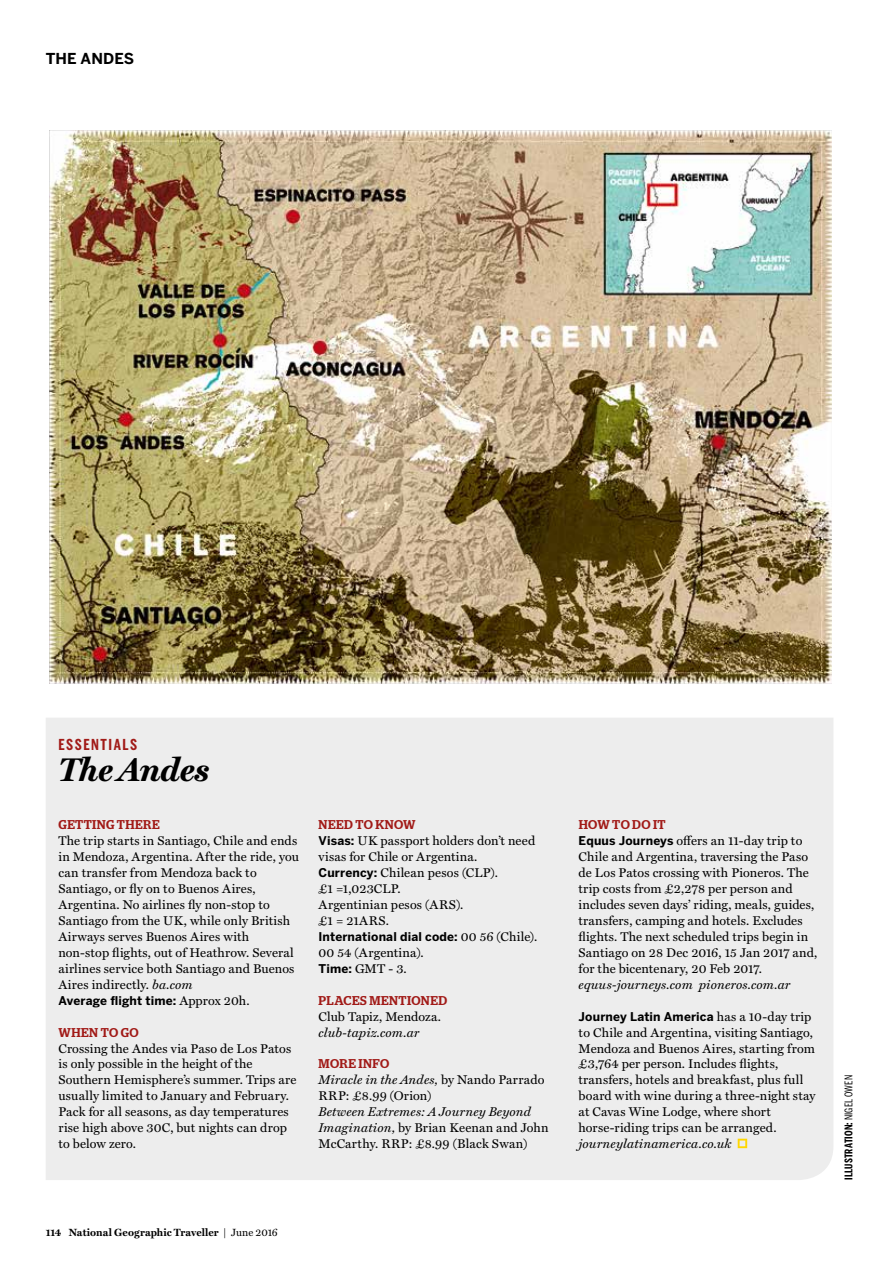
<style>
.page{position:relative;width:893px;height:1263px;background:#fff}
.page>*{position:absolute;margin:0;border:0;box-sizing:border-box;transform-origin:0 0}
.t1{font:italic 700 33px "Miller Text";letter-spacing:-.01em;color:#000}
.t2{font:700 15px "Benton Sans Comp";letter-spacing:.1em;color:#a11a17}
.t3{font:700 15px "Benton Sans";letter-spacing:.005em;color:#000}
.t4{font:12.75px/15.9px "Miller Text";letter-spacing:.01em;color:#000}
.t5{font:italic 12.75px "Miller Text";letter-spacing:.02em;color:#000}
.t6{font:500 12.75px "Stag";letter-spacing:.035em;color:#a11a17}
.t7{font:700 12px "Benton Sans";letter-spacing:.01em;color:#000}
.t8{font:700 10.5px "Miller Text";letter-spacing:.005em;color:#000}
.t9{font:700 10.5px "Benton Sans Comp";letter-spacing:.01em;color:#000}
.s1{font-style:italic}
.s2{font-family:"Miller Text";font-weight:400;font-size:12.75px}
.s3{font-family:"Benton Sans";font-weight:700;font-size:12px}
.s4{font-weight:400}
</style>
<div class="page">
<img style="left:50px;top:130px;width:782px;height:553px">
<div style="left:46px;top:718px;width:787px;height:462px;background:#ededed"></div>
<svg style="left:738px;top:1139px;width:9px;height:9px"></svg>
<p class="t3" style="left:46px;top:49px;width:90px">THE ANDES</p>
<p class="t2" style="left:58px;top:735px;width:80px">ESSENTIALS</p>
<h1 class="t1" style="left:58px;top:751px;width:152px">The Andes</h1>
<p class="t6" style="left:59px;top:817px;width:103px">GETTING THERE</p>
<p class="t4" style="left:58px;top:833px;width:242px">The trip starts in Santiago, Chile and ends in Mendoza, Argentina. After the ride, you can transfer from Mendoza back to Santiago, or fly on to Buenos Aires, Argentina. No airlines fly non-stop to Santiago from the UK, while only British Airways serves Buenos Aires with non-stop flights, out of Heathrow. Several airlines service both Santiago and Buenos Aires indirectly. <span class="s1">ba.com</span></p>
<p class="t7" style="left:58px;top:993px;width:193px">Average flight time: <span class="s2">Approx 20h.</span></p>
<p class="t6" style="left:59px;top:1024px;width:82px">WHEN TO GO</p>
<p class="t4" style="left:58px;top:1040px;width:240px">Crossing the Andes via Paso de Los Patos is only possible in the height of the Southern Hemisphere’s summer. Trips are usually limited to January and February.<br>Pack for all seasons, as day temperatures rise high above 30C, but nights can drop to below zero.</p>
<p class="t6" style="left:319px;top:817px;width:98px">NEED TO KNOW</p>
<p class="t4" style="left:319px;top:833px;width:218px"><span class="s3">Visas:</span> UK passport holders don’t need visas for Chile or Argentina.<br><span class="s3">Currency:</span> Chilean pesos (CLP).<br>£1 =1,023CLP.<br>Argentinian pesos (ARS).<br>£1 = 21ARS.</p>
<p class="t7" style="left:319px;top:929px;width:220px">International dial code: <span class="s2">00 56 (Chile).</span></p>
<p class="t4" style="left:319px;top:945px;width:107px">00 54 (Argentina).<br><span class="s3">Time:</span> GMT - 3.</p>
<p class="t6" style="left:319px;top:993px;width:130px">PLACES MENTIONED</p>
<p class="t4" style="left:319px;top:1008px;width:124px">Club Tapiz, Mendoza.</p>
<p class="t5" style="left:319px;top:1025px;width:102px">club-tapiz.com.ar</p>
<p class="t6" style="left:319px;top:1056px;width:72px">MORE INFO</p>
<p class="t4" style="left:319px;top:1072px;width:227px"><span class="s1">Miracle in the Andes,</span> by Nando Parrado<br>RRP: £8.99 (Orion)</p>
<p class="t4" style="left:319px;top:1104px;width:232px"><span class="s1">Between Extremes: A Journey Beyond<br>Imagination,</span> by Brian Keenan and John<br>McCarthy. RRP: £8.99 (Black Swan)</p>
<p class="t8" style="left:46px;top:1226px;width:234px">114 National Geographic Traveller <span class="s4">| June 2016</span></p>
<p class="t6" style="left:579px;top:817px;width:88px">HOW TO DO IT</p>
<p class="t4" style="left:579px;top:833px;width:240px"><span class="s3">Equus Journeys</span> offers an 11-day trip to Chile and Argentina, traversing the Paso de Los Patos crossing with Pioneros. The trip costs from £2,278 per person and includes seven days’ riding, meals, guides, transfers, camping and hotels. Excludes flights. The next scheduled trips begin in Santiago on 28 Dec 2016, 15 Jan 2017 and, for the bicentenary, 20 Feb 2017.</p>
<p class="t5" style="left:579px;top:977px;width:213px">equus-journeys.com pioneros.com.ar</p>
<p class="t7" style="left:579px;top:1009px;width:234px">Journey Latin America <span class="s2">has a 10-day trip</span></p>
<p class="t4" style="left:579px;top:1024px;width:238px">to Chile and Argentina, visiting Santiago, Mendoza and Buenos Aires, starting from £3,764 per person. Includes flights, transfers, hotels and breakfast, plus full board with wine during a three-night stay at Cavas Wine Lodge, where short horse-riding trips can be arranged.</p>
<p class="t5" style="left:579px;top:1136px;width:154px">journeylatinamerica.co.uk</p>
<p class="t9" style="left:843px;top:1180px;width:107px;rotate:-90deg">ILLUSTRATION: <span class="s4">NIGEL OWEN</span></p>
</div>
